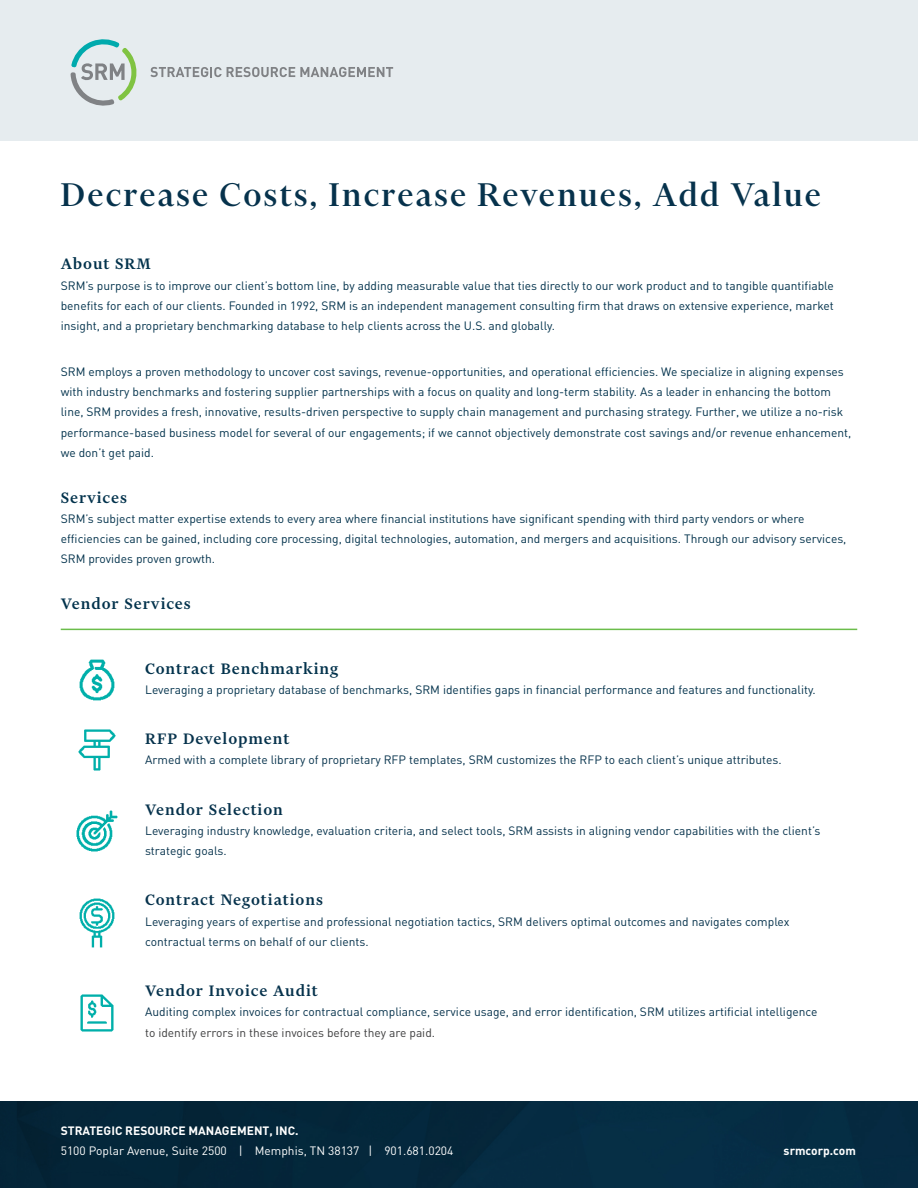
<style>
.page{position:relative;width:918px;height:1188px;background:#fff}
.page>*{position:absolute;margin:0;border:0;box-sizing:border-box;transform-origin:0 0}
.t1{font:500 37.5px "Financier Display";letter-spacing:.07em;color:#06324c}
.t2{font:500 18px "Financier Text";letter-spacing:.05em;color:#06324c}
.t3{font:500 18px "Financier Text";letter-spacing:.05em;color:#02324c}
.t4{font:12px/20.2px "DIN";color:#02324c}
.t5{font:12px/20.2px "DIN";color:#06324c}
.t6{font:12px "DIN";color:#fff}
.t7{font:700 12px "DIN";color:#fff}
.s1{color:#3e3e3f}
</style>
<div class="page">
<hr style="left:61px;top:629px;width:796px;height:1px;background:#6bbd4b">
<img style="left:79px;top:729px;width:36px;height:41px">
<img style="left:79px;top:659px;width:36px;height:41px">
<img style="left:76px;top:810px;width:42px;height:42px">
<img style="left:80px;top:899px;width:34px;height:49px">
<img style="left:81px;top:994px;width:32px;height:38px">
<div style="left:0;top:0;width:918px;height:140px;background:#e6ecef"></div>
<svg style="left:71px;top:39px;width:66px;height:67px"></svg>
<svg style="left:150px;top:67px;width:243px;height:10px"></svg>
<img style="left:0;top:1102px;width:918px;height:86px">
<p class="t1" style="left:61px;top:175px;width:761px">Decrease Costs, Increase Revenues, Add Value</p>
<p class="t3" style="left:61px;top:254px;width:92px">About SRM</p>
<p class="t4" style="left:61px;top:275px;width:775px;text-align:justify">SRM’s purpose is to improve our client’s bottom line, by adding measurable value that ties directly to our work product and to tangible quantifiable benefits for each of our clients. Founded in 1992, SRM is an independent management consulting firm that draws on extensive experience, market insight, and a proprietary benchmarking database to help clients across the U.S. and globally.</p>
<p class="t4" style="left:61px;top:361px;width:792px">SRM employs a proven methodology to uncover cost savings, revenue-opportunities, and operational efficiencies. We specialize in aligning expenses with industry benchmarks and fostering supplier partnerships with a focus on quality and long-term stability. As a leader in enhancing the bottom line, SRM provides a fresh, innovative, results-driven perspective to supply chain management and purchasing strategy. Further, we utilize a no-risk performance-based business model for several of our engagements; if we cannot objectively demonstrate cost savings and/or revenue enhancement, we don’t get paid.</p>
<p class="t3" style="left:61px;top:488px;width:68px">Services</p>
<p class="t4" style="left:61px;top:508px;width:787px">SRM’s subject matter expertise extends to every area where financial institutions have significant spending with third party vendors or where efficiencies can be gained, including core processing, digital technologies, automation, and mergers and acquisitions. Through our advisory services,<br>SRM provides proven growth.</p>
<p class="t3" style="left:61px;top:594px;width:132px">Vendor Services</p>
<p class="t3" style="left:145px;top:659px;width:195px">Contract Benchmarking</p>
<p class="t4" style="left:145px;top:679px;width:672px">Leveraging a proprietary database of benchmarks, SRM identifies gaps in financial performance and features and functionality.</p>
<p class="t2" style="left:145px;top:729px;width:146px">RFP Development</p>
<p class="t5" style="left:145px;top:750px;width:638px">Armed with a complete library of proprietary RFP templates, SRM customizes the RFP to each client’s unique attributes.</p>
<p class="t2" style="left:145px;top:800px;width:139px">Vendor Selection</p>
<p class="t5" style="left:145px;top:820px;width:677px">Leveraging industry knowledge, evaluation criteria, and select tools, SRM assists in aligning vendor capabilities with the client’s strategic goals.</p>
<p class="t2" style="left:145px;top:890px;width:179px">Contract Negotiations</p>
<p class="t5" style="left:145px;top:911px;width:646px">Leveraging years of expertise and professional negotiation tactics, SRM delivers optimal outcomes and navigates complex contractual terms on behalf of our clients.</p>
<p class="t2" style="left:145px;top:981px;width:174px">Vendor Invoice Audit</p>
<p class="t5" style="left:145px;top:1002px;width:674px">Auditing complex invoices for contractual compliance, service usage, and error identification, SRM utilizes artificial intelligence <span class="s1">to identify errors in these invoices before they are paid.</span></p>
<p class="t7" style="left:61px;top:1123px;width:239px">STRATEGIC RESOURCE MANAGEMENT, INC.</p>
<p class="t6" style="left:61px;top:1143px;width:394px">5100 Poplar Avenue, Suite 2500 | Memphis, TN 38137 | 901.681.0204</p>
<p class="t7" style="left:784px;top:1142px;width:74px">srmcorp.com</p>
</div>
